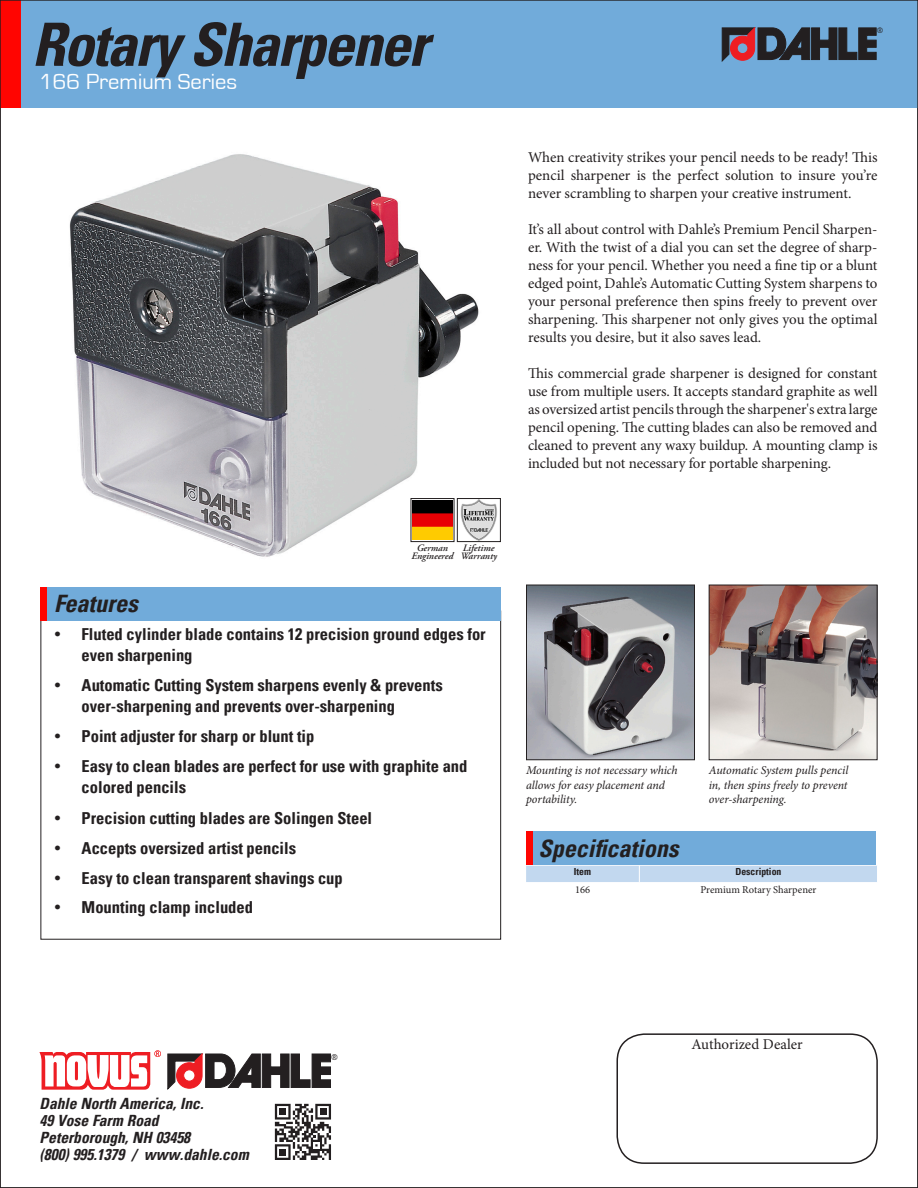
<style>
.page{position:relative;width:918px;height:1188px;background:#fff}
.page>*{position:absolute;margin:0;border:0;box-sizing:border-box;transform-origin:0 0}
.t1{font:italic 700 condensed 60px "Univers";letter-spacing:-.03em;color:#231f20}
.t2{font:italic 700 condensed 24px "Univers";color:#231f20}
.t3{font:22.5px "Eurostile";color:#fff}
.t4{font:700 condensed 16.5px/21px "Univers";color:#231f20}
.t5{font:italic 700 condensed 15.45px "Univers";color:#231f20}
.t6{font:14.85px/18px "Minion Pro";letter-spacing:-.005em;color:#231f20;text-align:justify}
.t7{font:italic 12px/14.4px "Minion Pro";letter-spacing:-.005em;color:#231f20}
.t8{font:10.5px "Minion Pro";color:#231f20}
.t9{font:italic 600 9.75px/8.7px "Adobe Garamond Pro";color:#231f20;text-align:center}
.t10{font:700 condensed 9.75px "Univers";color:#231f20}
.t11{font:9px "Trebuchet MS";color:#231f20}
.t12{font:8.55px "Trebuchet MS";color:#231f20}
.s1{font-family:"Times";font-weight:400;font-stretch:normal;font-size:18px}
</style>
<div class="page">
<div style="left:616px;top:1033px;width:262px;height:131px;border:2px solid #231f20;border-radius:27px"></div>
<svg style="left:168px;top:1054px;width:163px;height:36px"></svg>
<svg style="left:39px;top:1050px;width:122px;height:40px"></svg>
<div style="left:273px;top:1102px;width:60px;height:60px;background:linear-gradient(to right,#fff,#fefefe)"></div>
<svg style="left:275px;top:1104px;width:56px;height:56px"></svg>
<div style="left:0;top:0;width:918px;height:108px;background:#71abda"></div>
<div style="left:0;top:0;width:20px;height:108px;background:#ff0501"></div>
<svg style="left:722px;top:27px;width:154px;height:35px"></svg>
<img style="left:69px;top:154px;width:432px;height:403px">
<img style="left:528px;top:587px;width:165px;height:171px">
<div style="left:526px;top:585px;width:169px;height:175px;border:1px solid #231f20"></div>
<img style="left:711px;top:587px;width:165px;height:171px">
<div style="left:709px;top:585px;width:169px;height:175px;border:1px solid #231f20"></div>
<img style="left:459px;top:500px;width:40px;height:40px">
<div style="left:457px;top:498px;width:44px;height:44px;border:1px solid #231f20"></div>
<div style="left:410px;top:498px;width:45px;height:44px;border:1px solid #231f20"></div>
<img style="left:413px;top:500px;width:39px;height:40px">
<div style="left:526px;top:865px;width:351px;height:17px;background:#c2d8ef"></div>
<div style="left:526px;top:831px;width:350px;height:34px;background:#71abda"></div>
<div style="left:526px;top:831px;width:7px;height:34px;background:#ff0501"></div>
<div style="left:40px;top:587px;width:461px;height:34px;background:#71abda"></div>
<div style="left:40px;top:587px;width:7px;height:34px;background:#ff0501"></div>
<p class="t1" style="left:32px;top:8px;width:398px">Rotary Sharpener</p>
<p class="t3" style="left:39px;top:69px;width:200px">166 Premium Series</p>
<p class="t12" style="left:877px;top:25px;width:8px">®</p>
<p class="t6" style="left:528px;top:148px;width:351px">When creativity strikes your pencil needs to be ready! This pencil sharpener is the perfect solution to insure you’re never scrambling to sharpen your creative instrument.</p>
<p class="t6" style="left:528px;top:220px;width:351px">It’s all about control with Dahle’s Premium Pencil Sharpen&shy;er. With the twist of a dial you can set the degree of sharp&shy;ness for your pencil. Whether you need a fine tip or a blunt edged point, Dahle’s Automatic Cutting System sharpens to your personal preference then spins freely to prevent over sharpening. This sharpener not only gives you the optimal results you desire, but it also saves lead.</p>
<p class="t6" style="left:528px;top:364px;width:351px">This commercial grade sharpener is designed for constant use from multiple users. It accepts standard graphite as well as oversized artist pencils through the sharpener's extra large pencil opening. The cutting blades can also be removed and cleaned to prevent any waxy buildup. A mounting clamp is included but not necessary for portable sharpening.</p>
<p class="t2" style="left:54px;top:589px;width:85px">Features</p>
<p class="t9" style="left:411px;top:544px;width:43px">German<br>Engineered</p>
<p class="t9" style="left:460px;top:544px;width:38px;text-align:left">Lifetime<br>Warranty</p>
<p class="t4" style="left:82px;top:624px;width:406px;text-indent:-27px"><span class="s1">•</span> Fluted cylinder blade contains 12 precision ground edges for even sharpening</p>
<p class="t4" style="left:82px;top:675px;width:363px;text-indent:-27px"><span class="s1">•</span> Automatic Cutting System sharpens evenly &amp; prevents over-sharpening and prevents over-sharpening</p>
<p class="t4" style="left:55px;top:726px;width:261px"><span class="s1">•</span> Point adjuster for sharp or blunt tip</p>
<p class="t4" style="left:82px;top:756px;width:387px;text-indent:-27px"><span class="s1">•</span> Easy to clean blades are perfect for use with graphite and colored pencils</p>
<p class="t4" style="left:55px;top:808px;width:319px"><span class="s1">•</span> Precision cutting blades are Solingen Steel</p>
<p class="t4" style="left:55px;top:838px;width:243px"><span class="s1">•</span> Accepts oversized artist pencils</p>
<p class="t4" style="left:55px;top:868px;width:290px"><span class="s1">•</span> Easy to clean transparent shavings cup</p>
<p class="t4" style="left:55px;top:897px;width:200px"><span class="s1">•</span> Mounting clamp included</p>
<p class="t7" style="left:526px;top:763px;width:153px">Mounting is not necessary which allows for easy placement and portability.</p>
<p class="t7" style="left:709px;top:763px;width:141px;text-align:justify">Automatic System pulls pencil in, then spins freely to prevent over-sharpening.</p>
<p class="t2" style="left:538px;top:834px;width:142px">Specifications</p>
<p class="t10" style="left:574px;top:866px;width:19px">Item</p>
<p class="t10" style="left:735px;top:866px;width:48px">Description</p>
<p class="t8" style="left:575px;top:883px;width:17px">166</p>
<p class="t8" style="left:700px;top:883px;width:117px">Premium Rotary Sharpener</p>
<p class="t5" style="left:40px;top:1094px;width:165px">Dahle North America, Inc.</p>
<p class="t5" style="left:40px;top:1111px;width:121px">49 Vose Farm Road</p>
<p class="t5" style="left:40px;top:1128px;width:152px">Peterborough, NH 03458</p>
<p class="t5" style="left:40px;top:1145px;width:211px">(800) 995.1379 / www.dahle.com</p>
<p class="t11" style="left:331px;top:1051px;width:8px">®</p>
<p class="t6" style="left:692px;top:1035px;width:113px">Authorized Dealer</p>
</div>
